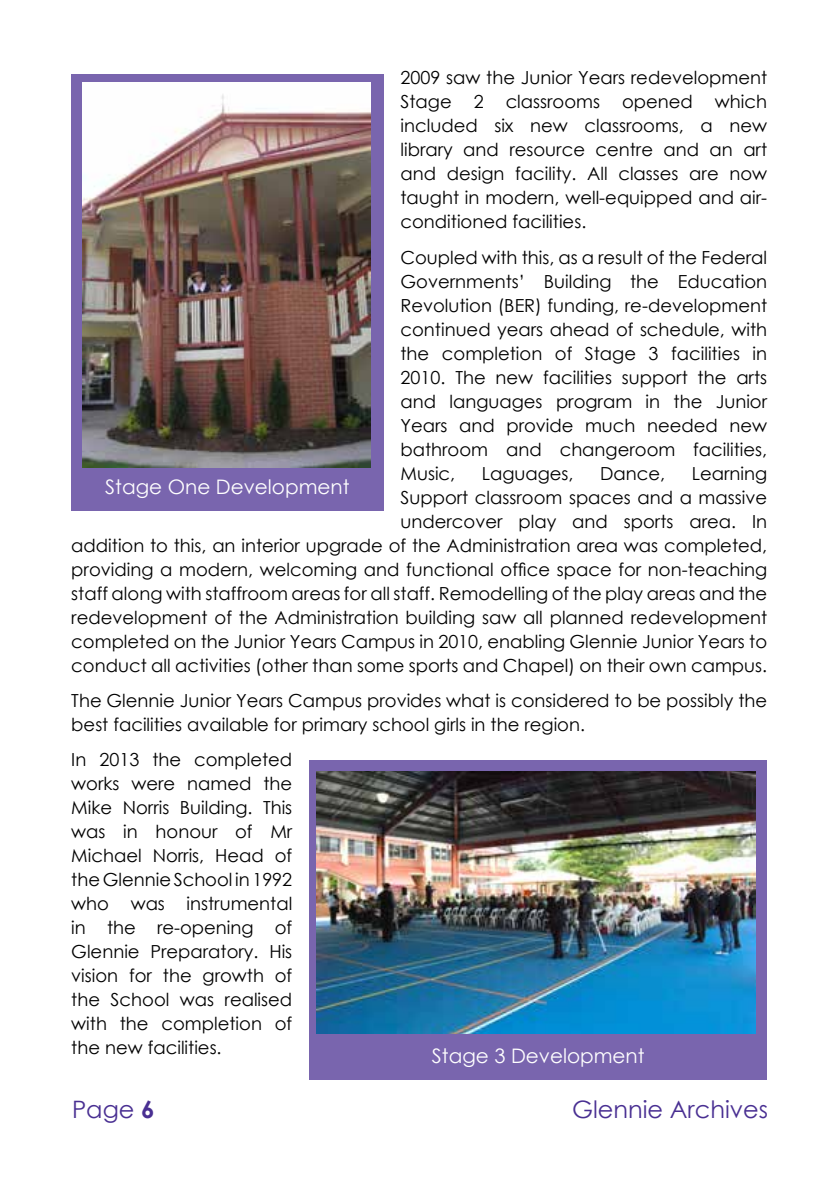
<style>
.page{position:relative;width:840px;height:1191px;background:#fff}
.page>*{position:absolute;margin:0;border:0;box-sizing:border-box;transform-origin:0 0}
.t1{font:24px "Century Gothic";color:#492f92}
.t2{font:20px "Century Gothic";color:#fff}
.t3{font:18px/24px "Century Gothic";color:#000;text-align:justify}
.s1{font-weight:700}
</style>
<div class="page">
<div style="left:309px;top:760px;width:457px;height:319px;background:#7965ae"></div>
<img style="left:317px;top:771px;width:438px;height:262px">
<div style="left:71px;top:74px;width:312px;height:437px;background:#7965ae"></div>
<img style="left:82px;top:83px;width:288px;height:384px">
<p class="t3" style="left:400px;top:65px;width:368px">2009 saw the Junior Years redevelopment Stage 2 classrooms opened which included six new classrooms, a new library and resource centre and an art and design facility. All classes are now taught in modern, well-equipped and air&shy;conditioned facilities.</p>
<p class="t3" style="left:400px;top:245px;width:368px">Coupled with this, as a result of the Federal Governments’ Building the Education Revolution (BER) funding, re-development continued years ahead of schedule, with the completion of Stage 3 facilities in 2010. The new facilities support the arts and languages program in the Junior Years and provide much needed new bathroom and changeroom facilities, Music,</p>
<p class="t3" style="left:71px;top:461px;width:697px;text-align:right">Learning<br>Support classroom spaces and a massive<br>undercover play and sports area. In<br>addition to this, an interior upgrade of the Administration area was completed, providing a modern, welcoming and functional office space for non-teaching staff along with staffroom areas for all staff. Remodelling of the play areas and the redevelopment of the Administration building saw all planned redevelopment completed on the Junior Years Campus in 2010, enabling Glennie Junior Years to conduct all activities (other than some sports and Chapel) on their own campus.</p>
<p class="t3" style="left:71px;top:688px;width:697px">The Glennie Junior Years Campus provides what is considered to be possibly the best facilities available for primary school girls in the region.</p>
<p class="t3" style="left:71px;top:747px;width:222px">In 2013 the completed works were named the Mike Norris Building. This was in honour of Mr Michael Norris, Head of the Glennie School in 1992 who was instrumental in the re-opening of Glennie Preparatory. His vision for the growth of the School was realised with the completion of the new facilities.</p>
<p class="t3" style="left:481px;top:461px;width:93px">Laguages,</p>
<p class="t3" style="left:599px;top:461px;width:66px">Dance,</p>
<p class="t2" style="left:105px;top:473px;width:245px">Stage One Development</p>
<p class="t2" style="left:431px;top:1041px;width:214px">Stage 3 Development</p>
<h1 class="t1" style="left:72px;top:1092px;width:84px">Page <span class="s1">6</span></h1>
<h1 class="t1" style="left:571px;top:1092px;width:197px">Glennie Archives</h1>
</div>
